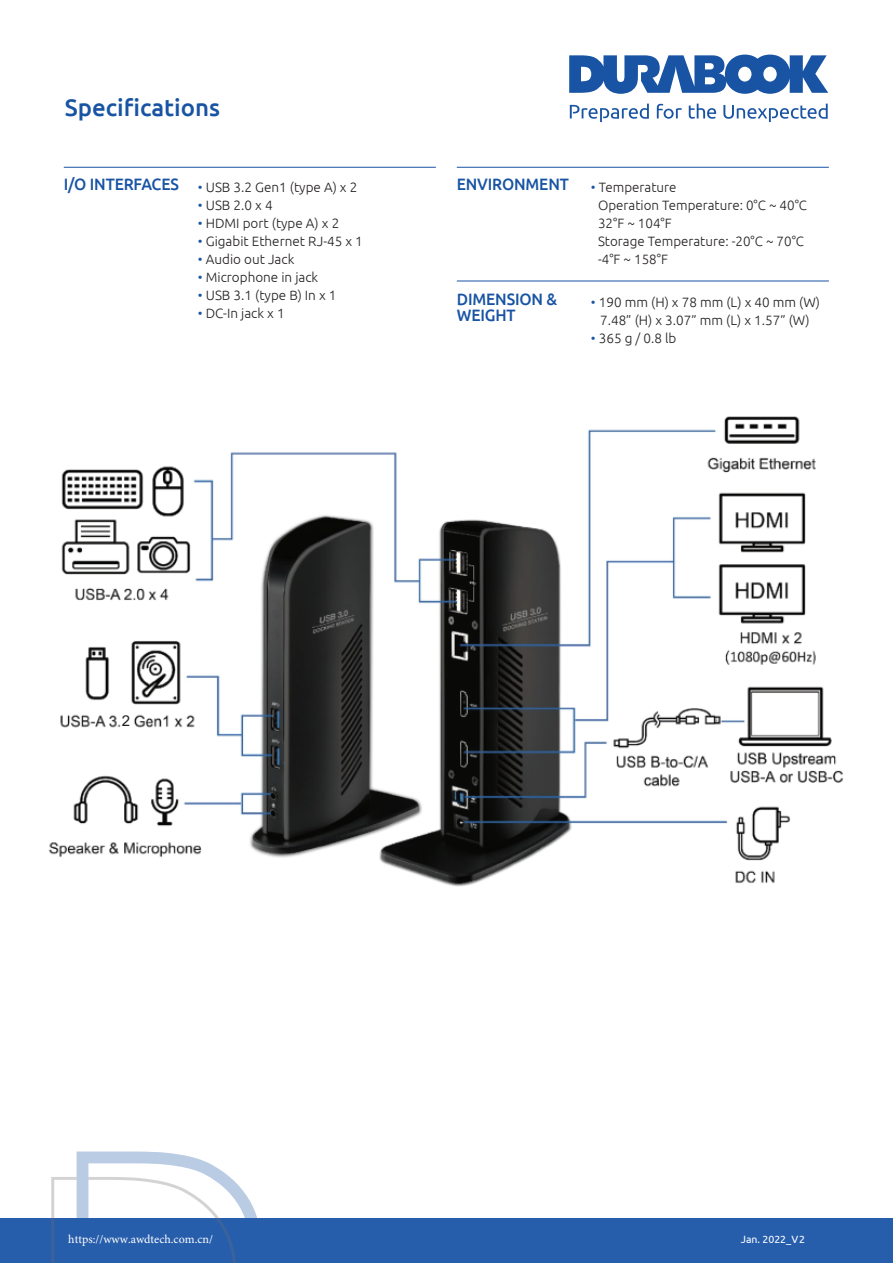
<style>
.page{position:relative;width:893px;height:1263px;background:#fff}
.page>*{position:absolute;margin:0;border:0;box-sizing:border-box;transform-origin:0 0}
.t1{font:500 24px "Ubuntu";color:#1854a3}
.t2{font:500 16.5px/16.5px "Ubuntu";letter-spacing:-.01em;color:#1854a3;scale:.95 1}
.t3{font:15px "Arial";color:#231f20}
.t4{font:300 13.5px/18px "Ubuntu";color:#231f20}
.t5{font:12px "Minion Pro";color:#fff}
.t6{font:10.5px "Ubuntu";color:#fff}
.s1{font-weight:500;font-size:16.5px;color:#1854a3}
.s2{color:#1854a3}
</style>
<div class="page">
<svg style="left:569px;top:55px;width:259px;height:39px"></svg>
<svg style="left:689px;top:104px;width:27px;height:15px"></svg>
<svg style="left:657px;top:104px;width:25px;height:15px"></svg>
<svg style="left:570px;top:104px;width:79px;height:18px"></svg>
<svg style="left:723px;top:104px;width:105px;height:18px"></svg>
<div style="left:0;top:1218px;width:893px;height:45px;background:#275eac"></div>
<svg style="left:51px;top:1151px;width:206px;height:112px"></svg>
<hr style="left:64px;top:167px;width:372px;height:1px;background:#1854a3">
<hr style="left:457px;top:167px;width:372px;height:1px;background:#1854a3">
<hr style="left:457px;top:281px;width:372px;height:1px;background:#1854a3">
<img style="left:48px;top:416px;width:796px;height:471px">
<img style="left:122px;top:712px;width:11px;height:31px">
<h1 class="t1" style="left:65px;top:93px;width:157px">Specifications</h1>
<p class="t4" style="left:64px;top:178px;width:295px"><span class="s1">I/O INTERFACES</span> <span class="s2">•</span> USB 3.2 Gen1 (type A) x 2</p>
<p class="t4" style="left:198px;top:196px;width:76px"><span class="s2">•</span> USB 2.0 x 4</p>
<p class="t4" style="left:198px;top:214px;width:143px"><span class="s2">•</span> HDMI port (type A) x 2</p>
<p class="t4" style="left:198px;top:232px;width:166px"><span class="s2">•</span> Gigabit Ethernet RJ-45 x 1</p>
<p class="t4" style="left:198px;top:250px;width:98px"><span class="s2">•</span> Audio out Jack</p>
<p class="t4" style="left:198px;top:268px;width:122px"><span class="s2">•</span> Microphone in jack</p>
<p class="t4" style="left:198px;top:286px;width:140px"><span class="s2">•</span> USB 3.1 (type B) In x 1</p>
<p class="t4" style="left:198px;top:304px;width:88px"><span class="s2">•</span> DC-In jack x 1</p>
<p class="t2" style="left:457px;top:175px;width:120px">ENVIRONMENT</p>
<p class="t4" style="left:598px;top:178px;width:211px;text-indent:-7px"><span class="s2">•</span> Temperature<br>Operation Temperature: 0°C ~ 40°C<br>32°F ~ 104°F<br>Storage Temperature: -20°C ~ 70°C -4°F ~ 158°F</p>
<p class="t2" style="left:457px;top:290px;width:107px">DIMENSION &amp;<br>WEIGHT</p>
<p class="t4" style="left:591px;top:292px;width:231px;text-align:center"><span class="s2">•</span> 190 mm (H) x 78 mm (L) x 40 mm (W)<br>7.48” (H) x 3.07” mm (L) x 1.57” (W)</p>
<p class="t4" style="left:591px;top:328px;width:87px"><span class="s2">•</span> 365 g / 0.8 lb</p>
<p class="t3" style="left:122px;top:710px;width:10px">2</p>
<p class="t5" style="left:68px;top:1231px;width:146px">https://www.awdtech.com.cn/</p>
<p class="t6" style="left:741px;top:1233px;width:66px">Jan. 2022_V2</p>
</div>
